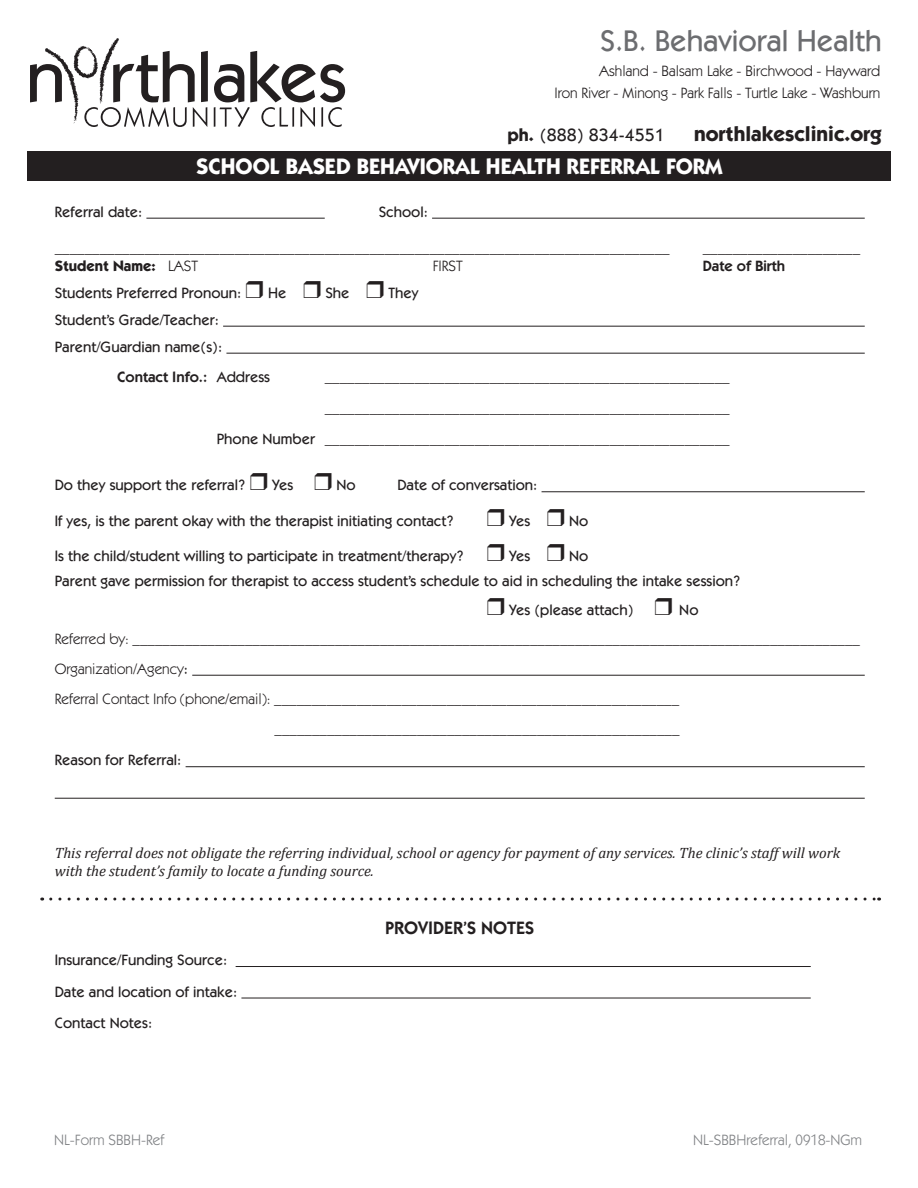
<style>
.page{position:relative;width:918px;height:1188px;background:#fff}
.page>*{position:absolute;margin:0;border:0;box-sizing:border-box;transform-origin:0 0}
.t1{font:500 30px "Itc Kabel";color:#6c6d70}
.t2{font:700 22.5px "Itc Kabel";color:#fff}
.t3{font:700 21px "Itc Kabel";color:#231f20}
.t4{font:500 18px "Itc Kabel";color:#231f20}
.t5{font:600 18px "Itc Kabel";color:#231f20}
.t6{font:500 15px "Itc Kabel";color:#231f20}
.t7{font:15px/22.6px "Itc Kabel";color:#231f20;text-align:right}
.t8{font:italic 15px/18px "Cambria";color:#231f20}
.t9{font:15px "Itc Kabel";color:#808285}
.t10{font:600 15px "Itc Kabel";color:#231f20}
.t11{font:700 15px "Itc Kabel";color:#231f20}
.s1{font-weight:700}
.s2{font-weight:400}
.s3{font-weight:500}
</style>
<div class="page">
<svg style="left:30px;top:38px;width:178px;height:89px"></svg>
<svg style="left:214px;top:51px;width:131px;height:76px"></svg>
<hr style="left:146px;top:218px;width:179px;height:1px;background:#231f20">
<hr style="left:432px;top:218px;width:433px;height:1px;background:#231f20">
<hr style="left:223px;top:326px;width:642px;height:1px;background:#231f20">
<hr style="left:226px;top:353px;width:639px;height:1px;background:#231f20">
<hr style="left:542px;top:491px;width:323px;height:1px;background:#231f20">
<hr style="left:192px;top:675px;width:673px;height:1px;background:#231f20">
<hr style="left:186px;top:766px;width:679px;height:1px;background:#231f20">
<hr style="left:55px;top:798px;width:810px;height:1px;background:#231f20">
<hr style="left:236px;top:966px;width:575px;height:1px;background:#231f20">
<hr style="left:241px;top:998px;width:570px;height:1px;background:#231f20">
<div style="left:27px;top:151px;width:864px;height:30px;background:#231f20"></div>
<svg style="left:51px;top:898px;width:829px;height:3px"></svg>
<p class="t1" style="left:600px;top:23px;width:283px">S.B. Behavioral Health</p>
<p class="t7" style="left:554px;top:59px;width:327px">Ashland - Balsam Lake - Birchwood - Hayward<br>Iron River - Minong - Park Falls - Turtle Lake - Washburn</p>
<p class="t4" style="left:508px;top:124px;width:158px"><span class="s1">ph.</span> (888) 834-4551</p>
<h3 class="t3" style="left:694px;top:121px;width:189px">northlakesclinic.org</h3>
<p class="t2" style="left:196px;top:153px;width:528px">SCHOOL BASED BEHAVIORAL HEALTH REFERRAL FORM</p>
<p class="t6" style="left:55px;top:203px;width:89px">Referral date:</p>
<p class="t6" style="left:379px;top:203px;width:51px">School:</p>
<p class="t6" style="left:55px;top:239px;width:616px">__________________________________________________________________________________</p>
<p class="t6" style="left:703px;top:239px;width:159px">_____________________</p>
<p class="t11" style="left:55px;top:256px;width:145px">Student Name: <span class="s2">LAST</span></p>
<p class="t7" style="left:433px;top:254px;width:31px">FIRST</p>
<p class="t10" style="left:703px;top:257px;width:84px">Date of Birth</p>
<p class="t6" style="left:55px;top:284px;width:188px">Students Preferred Pronoun:</p>
<p class="t6" style="left:268px;top:284px;width:20px">He</p>
<p class="t6" style="left:325px;top:284px;width:26px">She</p>
<p class="t6" style="left:389px;top:284px;width:31px">They</p>
<p class="t6" style="left:55px;top:311px;width:166px">Student’s Grade/Teacher:</p>
<p class="t6" style="left:55px;top:338px;width:169px">Parent/Guardian name(s):</p>
<p class="t10" style="left:117px;top:368px;width:154px">Contact Info.: <span class="s3">Address</span></p>
<p class="t7" style="left:325px;top:366px;width:406px">______________________________________________________</p>
<p class="t7" style="left:325px;top:397px;width:406px">______________________________________________________</p>
<p class="t7" style="left:217px;top:428px;width:514px"><span class="s3">Phone Number</span> ______________________________________________________</p>
<p class="t6" style="left:55px;top:476px;width:192px">Do they support the referral?</p>
<p class="t6" style="left:272px;top:476px;width:23px">Yes</p>
<p class="t6" style="left:336px;top:476px;width:21px">No</p>
<p class="t6" style="left:397px;top:476px;width:142px">Date of conversation:</p>
<p class="t6" style="left:55px;top:512px;width:401px">If yes, is the parent okay with the therapist initiating contact?</p>
<p class="t6" style="left:509px;top:512px;width:23px">Yes</p>
<p class="t6" style="left:569px;top:512px;width:21px">No</p>
<p class="t6" style="left:55px;top:547px;width:411px">Is the child/student willing to participate in treatment/therapy?</p>
<p class="t6" style="left:509px;top:547px;width:23px">Yes</p>
<p class="t6" style="left:569px;top:547px;width:21px">No</p>
<p class="t6" style="left:55px;top:572px;width:687px">Parent gave permission for therapist to access student’s schedule to aid in scheduling the intake session?</p>
<p class="t6" style="left:509px;top:601px;width:126px">Yes (please attach)</p>
<p class="t6" style="left:679px;top:601px;width:21px">No</p>
<p class="t7" style="left:55px;top:627px;width:807px">Referred by: _________________________________________________________________________________________________</p>
<p class="t7" style="left:55px;top:657px;width:135px">Organization/Agency<span class="s3">:</span></p>
<p class="t7" style="left:55px;top:687px;width:626px">Referral Contact Info (phone/email): ______________________________________________________</p>
<p class="t7" style="left:274px;top:717px;width:406px">______________________________________________________</p>
<p class="t6" style="left:55px;top:751px;width:128px">Reason for Referral:</p>
<p class="t8" style="left:55px;top:843px;width:787px">This referral does not obligate the referring individual, school or agency for payment of any services. The clinic’s staff will work with the student’s family to locate a funding source.</p>
<p class="t6" style="left:55px;top:951px;width:174px">Insurance/Funding Source:</p>
<p class="t6" style="left:55px;top:983px;width:184px">Date and location of intake:</p>
<p class="t6" style="left:55px;top:1014px;width:99px">Contact Notes:</p>
<p class="t5" style="left:385px;top:917px;width:151px">PROVIDER’S NOTES</p>
<p class="t9" style="left:54px;top:1131px;width:112px">NL-Form SBBH-Ref</p>
<p class="t9" style="left:693px;top:1131px;width:171px">NL-SBBHreferral, 0918-NGm</p>
</div>
